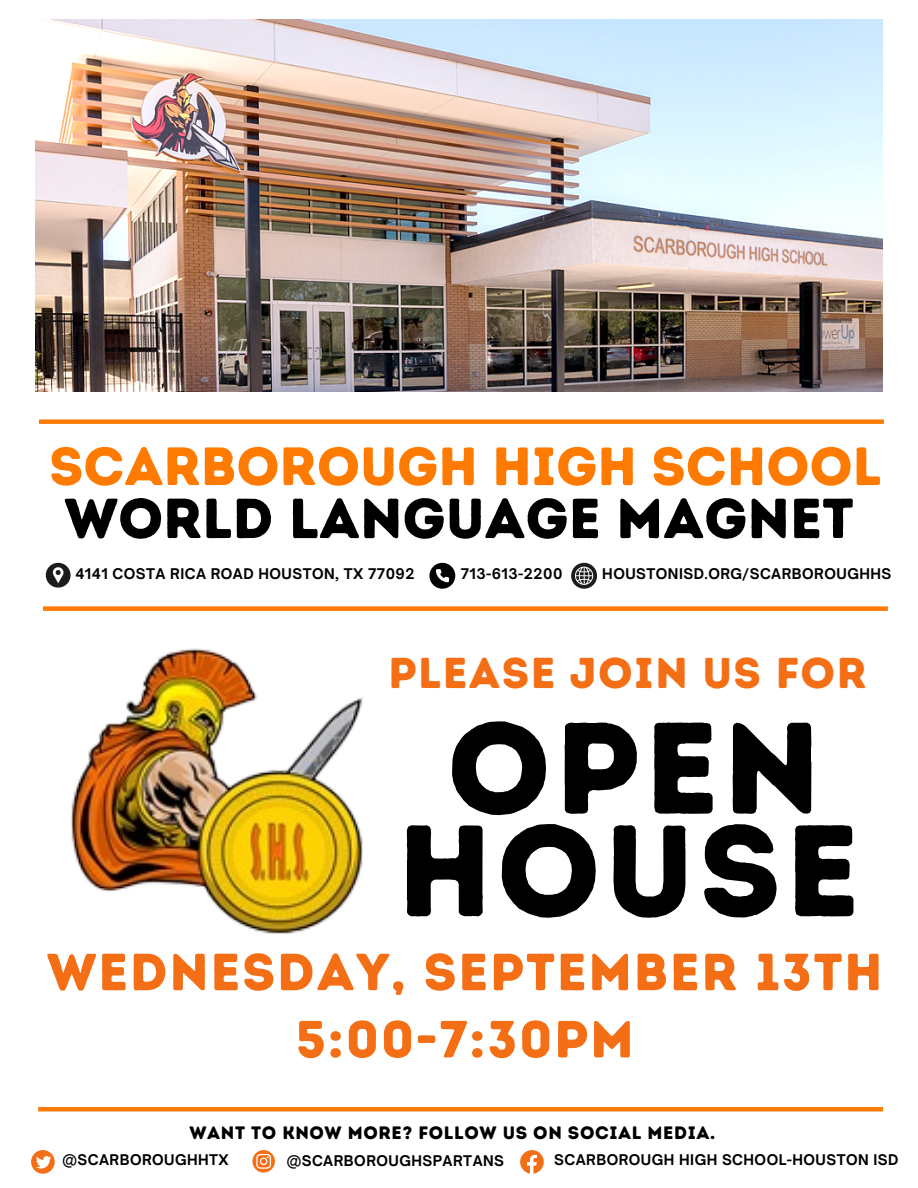
<style>
.page{position:relative;width:918px;height:1188px;background:#fff}
.page>*{position:absolute;margin:0;border:0;box-sizing:border-box;transform-origin:0 0}
.t1{font:129.6px/102.6px "Intro Rust Base";letter-spacing:.035em;color:#000;text-align:center}
.t2{font:56.4px "Intro Rust Base";color:#000}
.t3{font:53.85px "Intro Rust Base";color:#ff7a00}
.t4{font:52.2px "Intro Rust Base";letter-spacing:.035em;color:#f46e16}
.t5{font:43.2px "Intro Rust Base";letter-spacing:.035em;color:#f46e16}
.t6{font:18px "Intro Rust Base";letter-spacing:.035em;color:#000}
.t7{font:700 14.1px "Open Sauce One";letter-spacing:.035em;color:#000}
</style>
<div class="page">
<img style="left:35px;top:19px;width:847px;height:372px">
<div style="left:39px;top:419px;width:845px;height:5px;background:#ff7a00"></div>
<div style="left:43px;top:606px;width:845px;height:5px;background:#ff7a00"></div>
<svg style="left:429px;top:563px;width:26px;height:26px"></svg>
<svg style="left:46px;top:563px;width:25px;height:25px"></svg>
<svg style="left:571px;top:563px;width:26px;height:26px"></svg>
<div style="left:38px;top:1107px;width:845px;height:5px;background:#ff7a00"></div>
<svg style="left:31px;top:1150px;width:24px;height:24px"></svg>
<svg style="left:252px;top:1150px;width:23px;height:23px"></svg>
<svg style="left:520px;top:1150px;width:24px;height:24px"></svg>
<img style="left:70px;top:649px;width:294px;height:285px">
<p class="t3" style="left:49px;top:434px;width:834px">SCARBOROUGH HIGH SCHOOL</p>
<p class="t2" style="left:64px;top:485px;width:791px">WORLD LANGUAGE MAGNET</p>
<p class="t7" style="left:602px;top:565px;width:291px">HOUSTONISD.ORG/SCARBOROUGHHS</p>
<p class="t7" style="left:75px;top:565px;width:341px">4141 COSTA RICA ROAD HOUSTON, TX 77092</p>
<p class="t7" style="left:461px;top:565px;width:103px">713-613-2200</p>
<p class="t5" style="left:388px;top:647px;width:480px">PLEASE JOIN US FOR</p>
<p class="t1" style="left:398px;top:717px;width:464px">OPEN<br>HOUSE</p>
<p class="t4" style="left:47px;top:941px;width:837px">WEDNESDAY, SEPTEMBER 13TH</p>
<p class="t4" style="left:296px;top:1008px;width:340px">5:00-7:30PM</p>
<p class="t6" style="left:189px;top:1122px;width:527px">WANT TO KNOW MORE? FOLLOW US ON SOCIAL MEDIA.</p>
<p class="t7" style="left:62px;top:1151px;width:168px">@SCARBOROUGHHTX</p>
<p class="t7" style="left:287px;top:1152px;width:219px">@SCARBOROUGHSPARTANS</p>
<p class="t7" style="left:554px;top:1151px;width:346px">SCARBOROUGH HIGH SCHOOL-HOUSTON ISD</p>
</div>
